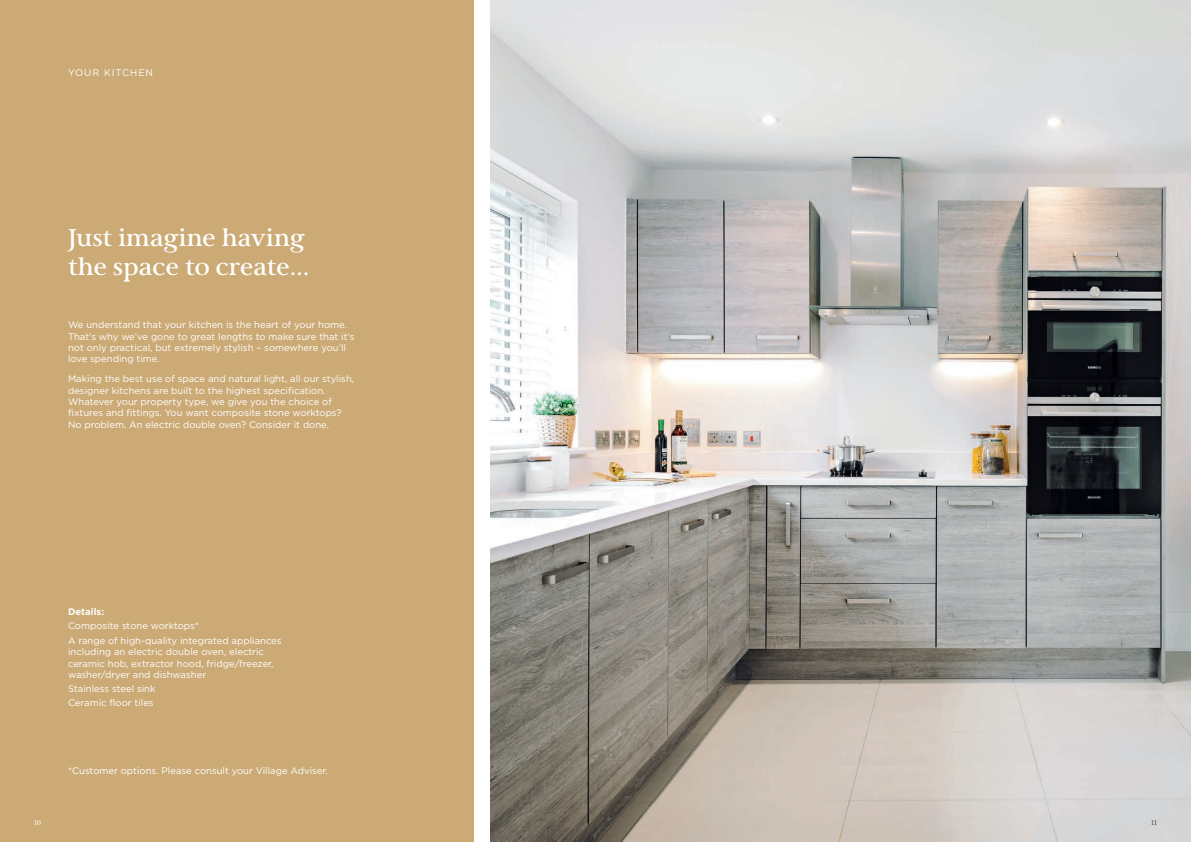
<style>
.page{position:relative;width:1191px;height:842px;background:#fff}
.page>*{position:absolute;margin:0;border:0;box-sizing:border-box;transform-origin:0 0}
.t1{font:500 24px/28.8px "Carrig Pro";color:#fff}
.t2{font:9.5px/11.4px "Gotham";color:#fff}
.t3{font:9.5px "Gotham";letter-spacing:.1em;color:#fff}
.t4{font:700 9.5px "Gotham";color:#fff}
.t5{font:7px "Carrig Pro";color:#fff}
.t6{font:7px "Carrig Pro";color:#4b4c4d}
</style>
<div class="page">
<img style="left:490px;top:0;width:701px;height:842px">
<div style="left:0;top:0;width:473px;height:842px;background:#cbaa76"></div>
<p class="t3" style="left:68px;top:67px;width:87px">YOUR KITCHEN</p>
<h1 class="t1" style="left:68px;top:223px;width:243px">Just imagine having the space to create…</h1>
<p class="t2" style="left:68px;top:319px;width:288px">We understand that your kitchen is the heart of your home.<br>That’s why we’ve gone to great lengths to make sure that it’s not only practical, but extremely stylish – somewhere you’ll love spending time.</p>
<p class="t2" style="left:68px;top:373px;width:288px">Making the best use of space and natural light, all our stylish, designer kitchens are built to the highest specification.<br>Whatever your property type, we give you the choice of fixtures and fittings. You want composite stone worktops?<br>No problem. An electric double oven? Consider it done.</p>
<p class="t4" style="left:68px;top:606px;width:38px">Details:</p>
<p class="t2" style="left:68px;top:619px;width:215px;line-height:14.2px">Composite stone worktops*<br>A range of high-quality integrated appliances</p>
<p class="t2" style="left:68px;top:646px;width:207px">including an electric double oven, electric ceramic hob, extractor hood, fridge/freezer, washer/dryer and dishwasher</p>
<p class="t2" style="left:68px;top:681px;width:89px;line-height:14.2px">Stainless steel sink<br>Ceramic floor tiles</p>
<p class="t2" style="left:68px;top:765px;width:261px">*Customer options. Please consult your Village Adviser.</p>
<p class="t5" style="left:34px;top:817px;width:9px">10</p>
<p class="t6" style="left:1151px;top:817px;width:7px">11</p>
</div>
